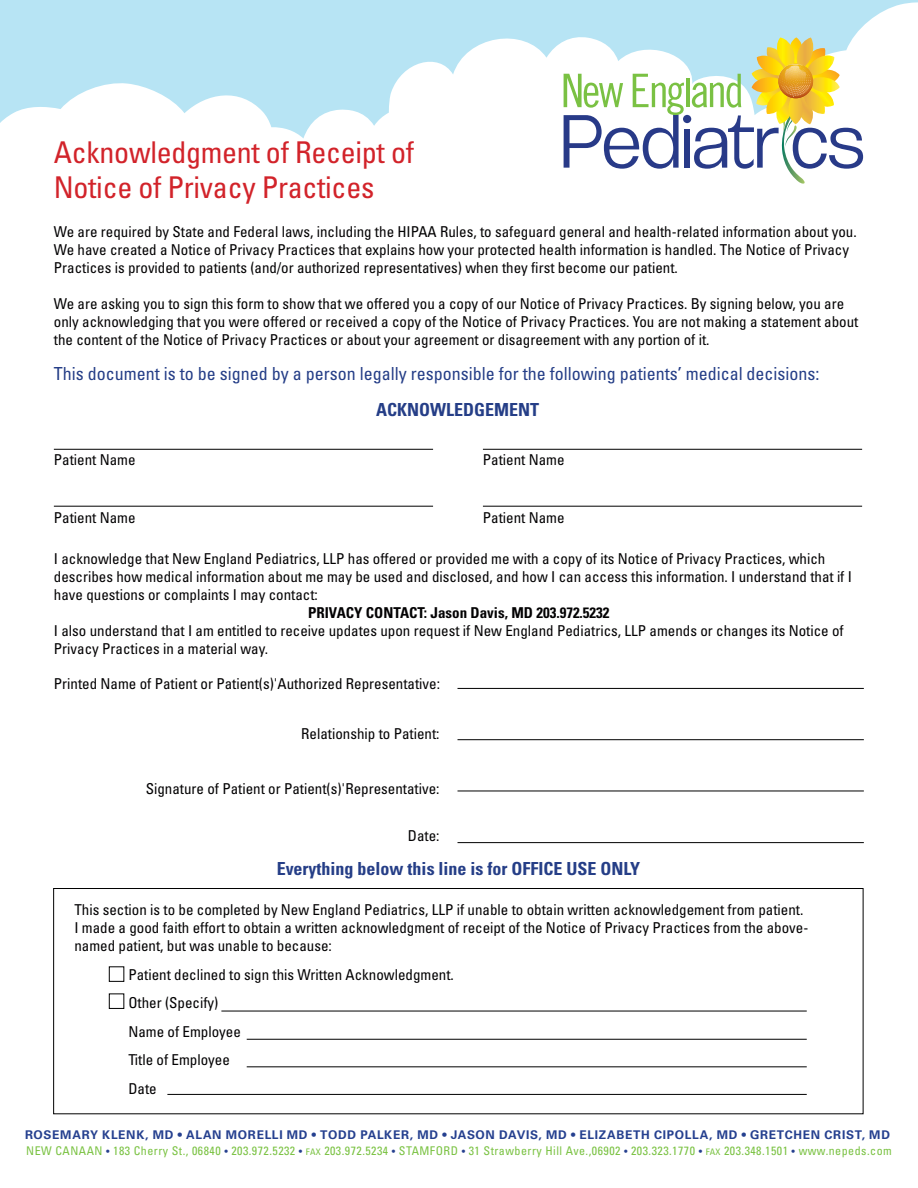
<style>
.page{position:relative;width:918px;height:1188px;background:#fff}
.page>*{position:absolute;margin:0;border:0;box-sizing:border-box;transform-origin:0 0}
.t1{font:condensed 30px/34.5px "Univers LT Std";letter-spacing:-.01em;color:#d2232a}
.t2{font:condensed 18px "Univers LT Std";color:#253e87}
.t3{font:700 condensed 18px "Univers LT Std";color:#253e87}
.t4{font:condensed 15px/18px "Univers LT Std";color:#030203}
.t5{font:700 condensed 15px "Univers LT Std";color:#030203}
.t6{font:condensed 12px "Univers LT Std";letter-spacing:.04em;color:#7ac242}
.t7{font:700 12px "Univers LT Std";letter-spacing:.055em;color:#25408f}
.s1{font-size:10.5px;color:#26408f}
.s2{font-size:9px}
</style>
<div class="page">
<div style="left:53px;top:888px;width:810px;height:226px;border:1px solid #000"></div>
<svg style="left:0;top:0;width:918px;height:168px;fill:#b7e4f4"></svg>
<div style="left:684px;top:129px;width:6px;height:39px;background:#283a88"></div>
<div style="left:683px;top:115px;width:8px;height:8px;background:#283a88;border-radius:50%"></div>
<svg style="left:564px;top:74px;width:120px;height:95px"></svg>
<hr style="left:686px;top:79px;width:4px;height:28px;background:#7ac143">
<svg style="left:692px;top:37px;width:171px;height:147px"></svg>
<img style="left:785px;top:67px;width:21px;height:4px">
<hr style="left:54px;top:449px;width:379px;height:1px;background:#000">
<hr style="left:54px;top:506px;width:379px;height:1px;background:#000">
<hr style="left:458px;top:688px;width:406px;height:1px;background:#000">
<hr style="left:458px;top:739px;width:406px;height:1px;background:#000">
<hr style="left:458px;top:791px;width:406px;height:1px;background:#000">
<hr style="left:458px;top:842px;width:406px;height:1px;background:#000">
<hr style="left:167px;top:1094px;width:640px;height:1px;background:#000">
<hr style="left:247px;top:1066px;width:560px;height:1px;background:#000">
<hr style="left:247px;top:1039px;width:560px;height:1px;background:#000">
<hr style="left:221px;top:1011px;width:586px;height:1px;background:#000">
<hr style="left:483px;top:449px;width:379px;height:1px;background:#000">
<hr style="left:483px;top:506px;width:379px;height:1px;background:#000">
<div style="left:109px;top:966px;width:15px;height:16px;border:1px solid #000"></div>
<div style="left:109px;top:994px;width:15px;height:15px;border:1px solid #000"></div>
<p class="t1" style="left:54px;top:135px;width:362px">Acknowledgment of Receipt of<br>Notice of Privacy Practices</p>
<p class="t4" style="left:54px;top:222px;width:804px">We are required by State and Federal laws, including the HIPAA Rules, to safeguard general and health-related information about you.<br>We have created a Notice of Privacy Practices that explains how your protected health information is handled. The Notice of Privacy<br>Practices is provided to patients (and/or authorized representatives) when they first become our patient.</p>
<p class="t4" style="left:54px;top:294px;width:806px">We are asking you to sign this form to show that we offered you a copy of our Notice of Privacy Practices. By signing below, you are only acknowledging that you were offered or received a copy of the Notice of Privacy Practices. You are not making a statement about the content of the Notice of Privacy Practices or about your agreement or disagreement with any portion of it.</p>
<p class="t2" style="left:54px;top:362px;width:767px">This document is to be signed by a person legally responsible for the following patients’ medical decisions:</p>
<p class="t4" style="left:54px;top:451px;width:83px">Patient Name</p>
<p class="t4" style="left:54px;top:508px;width:83px">Patient Name</p>
<p class="t3" style="left:376px;top:399px;width:165px">ACKNOWLEDGEMENT</p>
<p class="t4" style="left:483px;top:451px;width:83px">Patient Name</p>
<p class="t4" style="left:483px;top:508px;width:83px">Patient Name</p>
<p class="t4" style="left:54px;top:549px;width:800px">I acknowledge that New England Pediatrics, LLP has offered or provided me with a copy of its Notice of Privacy Practices, which describes how medical information about me may be used and disclosed, and how I can access this information. I understand that if I have questions or complaints I may contact:</p>
<p class="t5" style="left:308px;top:603px;width:303px">PRIVACY CONTACT: Jason Davis, MD 203.972.5232</p>
<p class="t4" style="left:54px;top:621px;width:791px">I also understand that I am entitled to receive updates upon request if New England Pediatrics, LLP amends or changes its Notice of<br>Privacy Practices in a material way.</p>
<p class="t4" style="left:54px;top:674px;width:388px">Printed Name of Patient or Patient(s)'Authorized Representative:</p>
<p class="t4" style="left:301px;top:725px;width:140px">Relationship to Patient:</p>
<p class="t4" style="left:146px;top:779px;width:295px">Signature of Patient or Patient(s)'Representative:</p>
<p class="t4" style="left:408px;top:826px;width:33px">Date:</p>
<p class="t3" style="left:277px;top:857px;width:365px">Everything below this line is for OFFICE USE ONLY</p>
<p class="t4" style="left:74px;top:901px;width:731px">This section is to be completed by New England Pediatrics, LLP if unable to obtain written acknowledgement from patient.</p>
<p class="t4" style="left:74px;top:919px;width:736px">I made a good faith effort to obtain a written acknowledgment of receipt of the Notice of Privacy Practices from the above&shy;named patient, but was unable to because:</p>
<p class="t4" style="left:128px;top:965px;width:327px">Patient declined to sign this Written Acknowledgment.</p>
<p class="t4" style="left:128px;top:994px;width:92px">Other (Specify)</p>
<p class="t4" style="left:128px;top:1022px;width:114px">Name of Employee</p>
<p class="t4" style="left:128px;top:1051px;width:103px">Title of Employee</p>
<p class="t4" style="left:128px;top:1079px;width:30px">Date</p>
<p class="t7" style="left:25px;top:1128px;width:867px">ROSEMARY KLENK, MD • ALAN MORELLI MD • TODD PALKER, MD • JASON DAVIS, MD • ELIZABETH CIPOLLA, MD • GRETCHEN CRIST, MD</p>
<p class="t6" style="left:26px;top:1143px;width:867px">NEW CANAAN <span class="s1">•</span> 183 Cherry St., 06840 <span class="s1">•</span> 203.972.5232 <span class="s1">•</span> <span class="s2">FAX</span> 203.972.5234 <span class="s1">•</span> STAMFORD <span class="s1">•</span> 31 Strawberry Hill Ave.,06902 <span class="s1">•</span> 203.323.1770 <span class="s1">•</span> <span class="s2">FAX</span> 203.348.1501 <span class="s1">•</span> www.nepeds.com</p>
</div>
